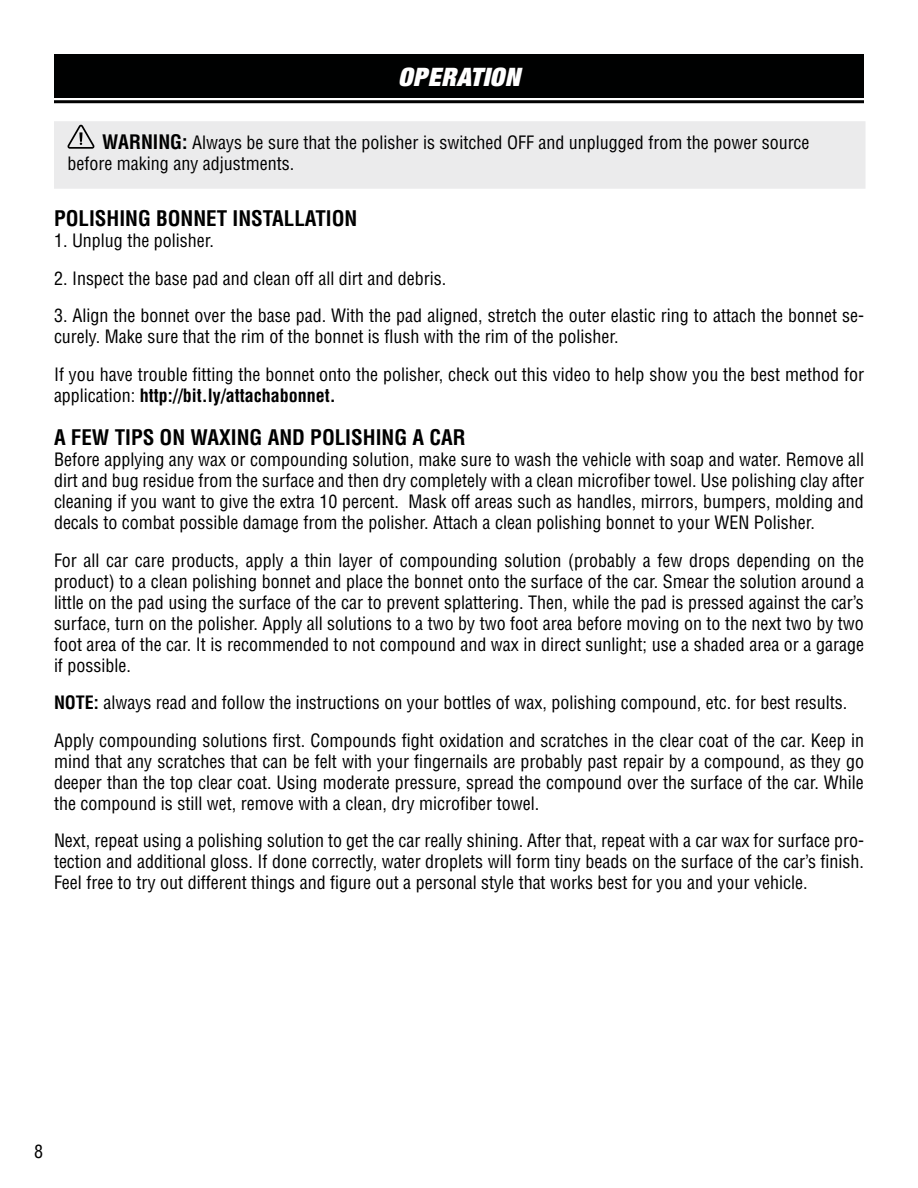
<style>
.page{position:relative;width:918px;height:1188px;background:#fff}
.page>*{position:absolute;margin:0;border:0;box-sizing:border-box;transform-origin:0 0}
.t1{font:italic 900 expanded 25.5px "Helvetica Neue";letter-spacing:.025em;color:#fff}
.t2{font:700 condensed 21px "Helvetica LT Std";color:#000}
.t3{font:condensed 18px/21px "Helvetica LT Std";color:#000}
.s1{font-weight:700;font-size:19.5px}
.s2{font-weight:700}
</style>
<div class="page">
<div style="left:54px;top:54px;width:810px;height:44px;background:#000101"></div>
<hr style="left:54px;top:100px;width:810px;height:3px;background:#000">
<div style="left:55px;top:122px;width:810px;height:66px;background:#ebebec"></div>
<div style="left:54px;top:121px;width:812px;height:68px;border:2px solid #ebebec"></div>
<svg style="left:67px;top:125px;width:28px;height:24px"></svg>
<h1 class="t1" style="left:398px;top:61px;width:123px">OPERATION</h1>
<p class="t3" style="left:68px;top:131px;width:744px;line-height:21.6px;text-indent:35px"><span class="s1">WARNING:</span> Always be sure that the polisher is switched OFF and unplugged from the power source before making any adjustments.</p>
<p class="t2" style="left:54px;top:205px;width:305px">POLISHING BONNET INSTALLATION</p>
<p class="t3" style="left:54px;top:230px;width:162px">1. Unplug the polisher.</p>
<p class="t3" style="left:54px;top:268px;width:394px">2. Inspect the base pad and clean off all dirt and debris.</p>
<p class="t3" style="left:54px;top:305px;width:812px">3. Align the bonnet over the base pad. With the pad aligned, stretch the outer elastic ring to attach the bonnet se&shy;curely. Make sure that the rim of the bonnet is flush with the rim of the polisher.</p>
<p class="t3" style="left:54px;top:364px;width:812px">If you have trouble fitting the bonnet onto the polisher, check out this video to help show you the best method for application: <span class="s2">http://bit.ly/attachabonnet.</span></p>
<p class="t2" style="left:54px;top:424px;width:413px">A FEW TIPS ON WAXING AND POLISHING A CAR</p>
<p class="t3" style="left:54px;top:449px;width:812px;text-align:justify">Before applying any wax or compounding solution, make sure to wash the vehicle with soap and water. Remove all dirt and bug residue from the surface and then dry completely with a clean microfiber towel. Use polishing clay after cleaning if you want to give the extra 10 percent. Mask off areas such as handles, mirrors, bumpers, molding and decals to combat possible damage from the polisher. Attach a clean polishing bonnet to your WEN Polisher.</p>
<p class="t3" style="left:54px;top:550px;width:812px;text-align:justify">For all car care products, apply a thin layer of compounding solution (probably a few drops depending on the product) to a clean polishing bonnet and place the bonnet onto the surface of the car. Smear the solution around a little on the pad using the surface of the car to prevent splattering. Then, while the pad is pressed against the car’s surface, turn on the polisher. Apply all solutions to a two by two foot area before moving on to the next two by two foot area of the car. It is recommended to not compound and wax in direct sunlight; use a shaded area or a garage if possible.</p>
<p class="t3" style="left:54px;top:684px;width:812px;line-height:37.5px"><span class="s2">NOTE:</span> always read and follow the instructions on your bottles of wax, polishing compound, etc. for best results.<br>Apply compounding solutions first. Compounds fight oxidation and scratches in the clear coat of the car. Keep in</p>
<p class="t3" style="left:54px;top:751px;width:812px;text-align:justify">mind that any scratches that can be felt with your fingernails are probably past repair by a compound, as they go deeper than the top clear coat. Using moderate pressure, spread the compound over the surface of the car. While the compound is still wet, remove with a clean, dry microfiber towel.</p>
<p class="t3" style="left:54px;top:830px;width:812px;text-align:justify">Next, repeat using a polishing solution to get the car really shining. After that, repeat with a car wax for surface pro&shy;tection and additional gloss. If done correctly, water droplets will form tiny beads on the surface of the car’s finish.<br>Feel free to try out different things and figure out a personal style that works best for you and your vehicle.</p>
<p class="t3" style="left:34px;top:1141px;width:10px">8</p>
</div>
